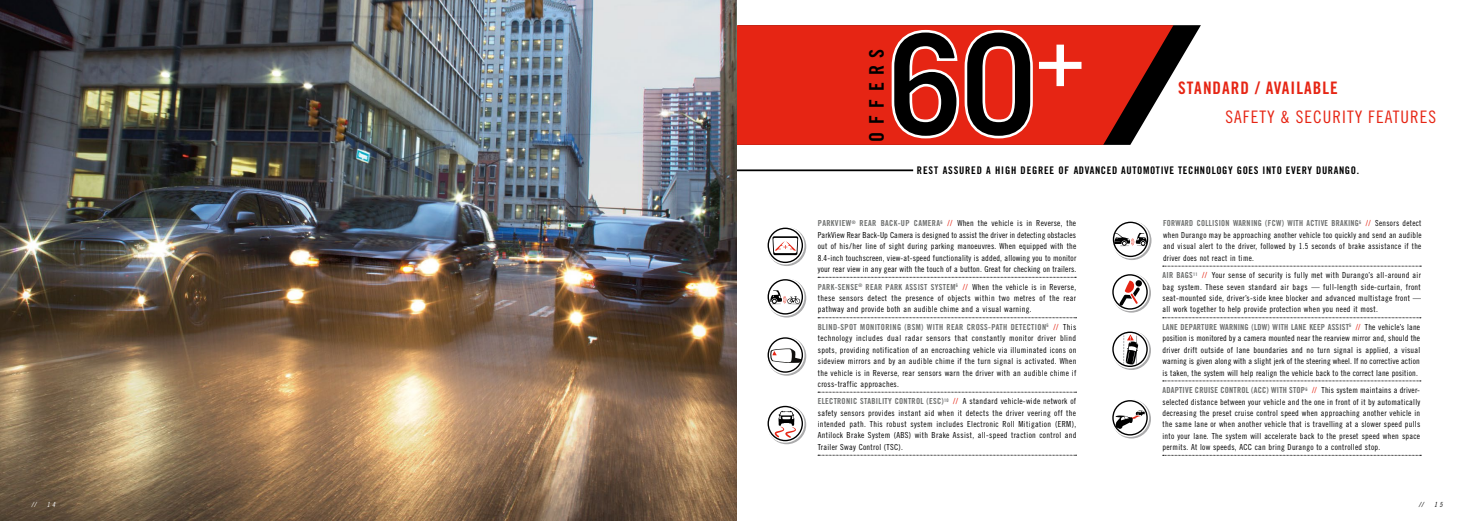
<style>
.page{position:relative;width:1474px;height:521px;background:#fff}
.page>*{position:absolute;margin:0;border:0;box-sizing:border-box;transform-origin:0 0}
.t1{font:700 142.62px "Trade Gothic";color:#000;scale:.95 1}
.t2{font:20.12px "Trade Gothic Bold Cond Twenty";letter-spacing:.37em;color:#000}
.t3{font:17.24px "Trade Gothic Cond Eighteen";letter-spacing:.06em;color:#e62514}
.t4{font:17.24px "Trade Gothic Bold Cond Twenty";letter-spacing:.06em;color:#e62514}
.t5{font:10.5px "Trade Gothic Bold Cond Twenty";letter-spacing:.06em;color:#000}
.t6{font:8.31px/11.4px "Trade Gothic Cond Eighteen";letter-spacing:.035em;color:#000;text-align:justify}
.t7{font:8.31px "Trade Gothic Bold Cond Twenty";letter-spacing:.04em;color:#6f7170}
.t8{font:8.31px "Trade Gothic Bold Cond Twenty";letter-spacing:.02em;color:#6f7170}
.t9{font:7px "Trade Gothic Cond Eighteen Obl";color:#fff}
.t10{font:7px "Trade Gothic Cond Eighteen Obl";color:#000}
.s1{font-size:16.71px}
.s2{font-family:"Trade Gothic Bold Cond Twenty";color:#6f7170}
.s3{color:#e62514}
.s4{font-family:"Trade Gothic Cond Eighteen";color:#e62514}
.s5{font-family:"Trade Gothic Cond Eighteen";color:#000}
</style>
<div class="page">
<img style="left:0;top:0;width:737px;height:521px">
<svg style="left:1111px;top:274px;width:39px;height:39px"></svg>
<svg style="left:1110px;top:273px;width:39px;height:38px"></svg>
<div style="left:1112px;top:274px;width:35px;height:36px;border:1px solid #000;border-radius:50%"></div>
<svg style="left:1111px;top:331px;width:39px;height:39px"></svg>
<svg style="left:1110px;top:330px;width:39px;height:38px"></svg>
<div style="left:1112px;top:331px;width:35px;height:36px;border:1px solid #000;border-radius:50%"></div>
<svg style="left:767px;top:405px;width:39px;height:39px"></svg>
<svg style="left:766px;top:404px;width:38px;height:39px"></svg>
<div style="left:767px;top:406px;width:36px;height:35px;border:1px solid #000;border-radius:50%"></div>
<svg style="left:720px;top:25px;width:470px;height:120px;background:#cb372a"></svg>
<hr style="left:737px;top:169px;width:176px;height:2px;background:#000">
<svg style="left:767px;top:227px;width:39px;height:39px"></svg>
<svg style="left:766px;top:226px;width:38px;height:38px"></svg>
<div style="left:767px;top:228px;width:36px;height:35px;border:1px solid #000;border-radius:50%"></div>
<svg style="left:772px;top:236px;width:26px;height:19px"></svg>
<svg style="left:767px;top:278px;width:39px;height:39px"></svg>
<svg style="left:766px;top:278px;width:38px;height:38px"></svg>
<div style="left:767px;top:279px;width:36px;height:36px;border:1px solid #000;border-radius:50%"></div>
<svg style="left:770px;top:290px;width:30px;height:15px"></svg>
<svg style="left:767px;top:337px;width:39px;height:39px"></svg>
<svg style="left:766px;top:336px;width:38px;height:38px"></svg>
<div style="left:767px;top:337px;width:36px;height:36px;border:1px solid #000;border-radius:50%"></div>
<svg style="left:770px;top:348px;width:31px;height:15px"></svg>
<svg style="left:1112px;top:221px;width:39px;height:39px"></svg>
<svg style="left:1111px;top:220px;width:38px;height:38px"></svg>
<div style="left:1112px;top:222px;width:36px;height:35px;border:1px solid #000;border-radius:50%"></div>
<svg style="left:1114px;top:233px;width:32px;height:14px"></svg>
<div style="left:1135px;top:280px;width:6px;height:7px;background:#000;border-radius:3px"></div>
<svg style="left:1119px;top:281px;width:20px;height:25px"></svg>
<svg style="left:1123px;top:335px;width:15px;height:29px"></svg>
<svg style="left:1111px;top:399px;width:39px;height:39px"></svg>
<svg style="left:1110px;top:399px;width:39px;height:38px"></svg>
<div style="left:1112px;top:400px;width:35px;height:35px;border:1px solid #000;border-radius:50%"></div>
<svg style="left:1115px;top:410px;width:29px;height:19px"></svg>
<svg style="left:774px;top:411px;width:22px;height:27px"></svg>
<svg style="left:1162px;top:381px;width:258px;height:1px"></svg>
<svg style="left:818px;top:317px;width:258px;height:1px"></svg>
<svg style="left:818px;top:392px;width:258px;height:1px"></svg>
<svg style="left:818px;top:455px;width:258px;height:1px"></svg>
<svg style="left:1162px;top:266px;width:259px;height:1px"></svg>
<svg style="left:1162px;top:318px;width:258px;height:1px"></svg>
<svg style="left:818px;top:277px;width:258px;height:1px"></svg>
<svg style="left:1162px;top:455px;width:259px;height:1px"></svg>
<svg style="left:890px;top:29px;width:191px;height:111px;background:#e94436"></svg>
<h2 class="t2" style="left:864px;top:142px;width:95px;rotate:-90deg">OFFERS</h2>
<h1 class="t1" style="left:888px;top:-3px;width:158px">60</h1>
<h3 class="t4" style="left:1178px;top:77px;width:161px">STANDARD / AVAILABLE</h3>
<h3 class="t3" style="left:1225px;top:107px;width:212px">SAFETY <span class="s1">&amp;</span> SECURITY FEATURES</h3>
<p class="t5" style="left:916px;top:164px;width:443px">REST ASSURED A HIGH DEGREE OF ADVANCED AUTOMOTIVE TECHNOLOGY GOES INTO EVERY DURANGO.</p>
<p class="t6" style="left:817px;top:218px;width:260px"><span class="s2">PARKVIEW</span><sup>®</sup> <span class="s2">REAR BACK-UP CAMERA</span><sup>6</sup> <span class="s3">//</span> When the vehicle is in Reverse, the ParkView Rear Back-Up Camera is designed to assist the driver in detecting obstacles out of his/her line of sight during parking manoeuvres. When equipped with the 8.4-inch touchscreen, view-at-speed functionality is added, allowing you to monitor your rear view in any gear with the touch of a button. Great for checking on trailers.</p>
<p class="t7" style="left:817px;top:281px;width:260px">PARK-SENSE<sup>®</sup> REAR PARK ASSIST SYSTEM<sup>6</sup> <span class="s4">//</span> <span class="s5">When the vehicle is in Reverse,</span></p>
<p class="t6" style="left:817px;top:292px;width:260px">these sensors detect the presence of objects within two metres of the rear pathway and provide both an audible chime and a visual warning.</p>
<p class="t7" style="left:817px;top:322px;width:260px">BLIND-SPOT MONITORING (BSM) WITH REAR CROSS-PATH DETECTION<sup>6</sup> <span class="s4">//</span> <span class="s5">This</span></p>
<p class="t6" style="left:817px;top:333px;width:260px">technology includes dual radar sensors that constantly monitor driver blind spots, providing notification of an encroaching vehicle via illuminated icons on sideview mirrors and by an audible chime if the turn signal is activated. When the vehicle is in Reverse, rear sensors warn the driver with an audible chime if cross-traffic approaches.</p>
<p class="t7" style="left:817px;top:396px;width:260px">ELECTRONIC STABILITY CONTROL (ESC)<sup>10</sup> <span class="s4">//</span> <span class="s5">A standard vehicle-wide network of</span></p>
<p class="t6" style="left:817px;top:407px;width:260px">safety sensors provides instant aid when it detects the driver veering off the intended path. This robust system includes Electronic Roll Mitigation (ERM), Antilock Brake System (ABS) with Brake Assist, all-speed traction control and Trailer Sway Control (TSC).</p>
<p class="t7" style="left:1163px;top:218px;width:260px">FORWARD COLLISION WARNING (FCW) WITH ACTIVE BRAKING<sup>6</sup> <span class="s4">//</span> <span class="s5">Sensors detect</span></p>
<p class="t6" style="left:1162px;top:229px;width:260px">when Durango may be approaching another vehicle too quickly and send an audible and visual alert to the driver, followed by 1.5 seconds of brake assistance if the driver does not react in time.</p>
<p class="t6" style="left:1162px;top:270px;width:260px"><span class="s2">AIR BAGS</span><sup>11</sup> <span class="s3">//</span> Your sense of security is fully met with Durango’s all-around air bag system. These seven standard air bags — full-length side-curtain, front seat-mounted side, driver’s-side knee blocker and advanced multistage front — all work together to help provide protection when you need it most.</p>
<p class="t8" style="left:1162px;top:322px;width:259px">LANE DEPARTURE WARNING (LDW) WITH LANE KEEP ASSIST<sup>6</sup> <span class="s4">//</span> <span class="s5">The vehicle’s lane</span></p>
<p class="t6" style="left:1162px;top:333px;width:259px">position is monitored by a camera mounted near the rearview mirror and, should the driver drift outside of lane boundaries and no turn signal is applied, a visual warning is given along with a slight jerk of the steering wheel. If no corrective action is taken, the system will help realign the vehicle back to the correct lane position.</p>
<p class="t7" style="left:1162px;top:385px;width:259px">ADAPTIVE CRUISE CONTROL (ACC) WITH STOP<sup>6</sup> <span class="s4">//</span> <span class="s5">This system maintains a driver-</span></p>
<p class="t6" style="left:1162px;top:396px;width:259px">selected distance between your vehicle and the one in front of it by automatically decreasing the preset cruise control speed when approaching another vehicle in the same lane or when another vehicle that is travelling at a slower speed pulls into your lane. The system will accelerate back to the preset speed when space permits. At low speeds, ACC can bring Durango to a controlled stop.</p>
<p class="t9" style="left:31px;top:501px;width:6px">//</p>
<p class="t9" style="left:47px;top:501px;width:10px">1 4</p>
<p class="t10" style="left:1418px;top:501px;width:6px">//</p>
<p class="t10" style="left:1434px;top:501px;width:10px">1 5</p>
</div>
